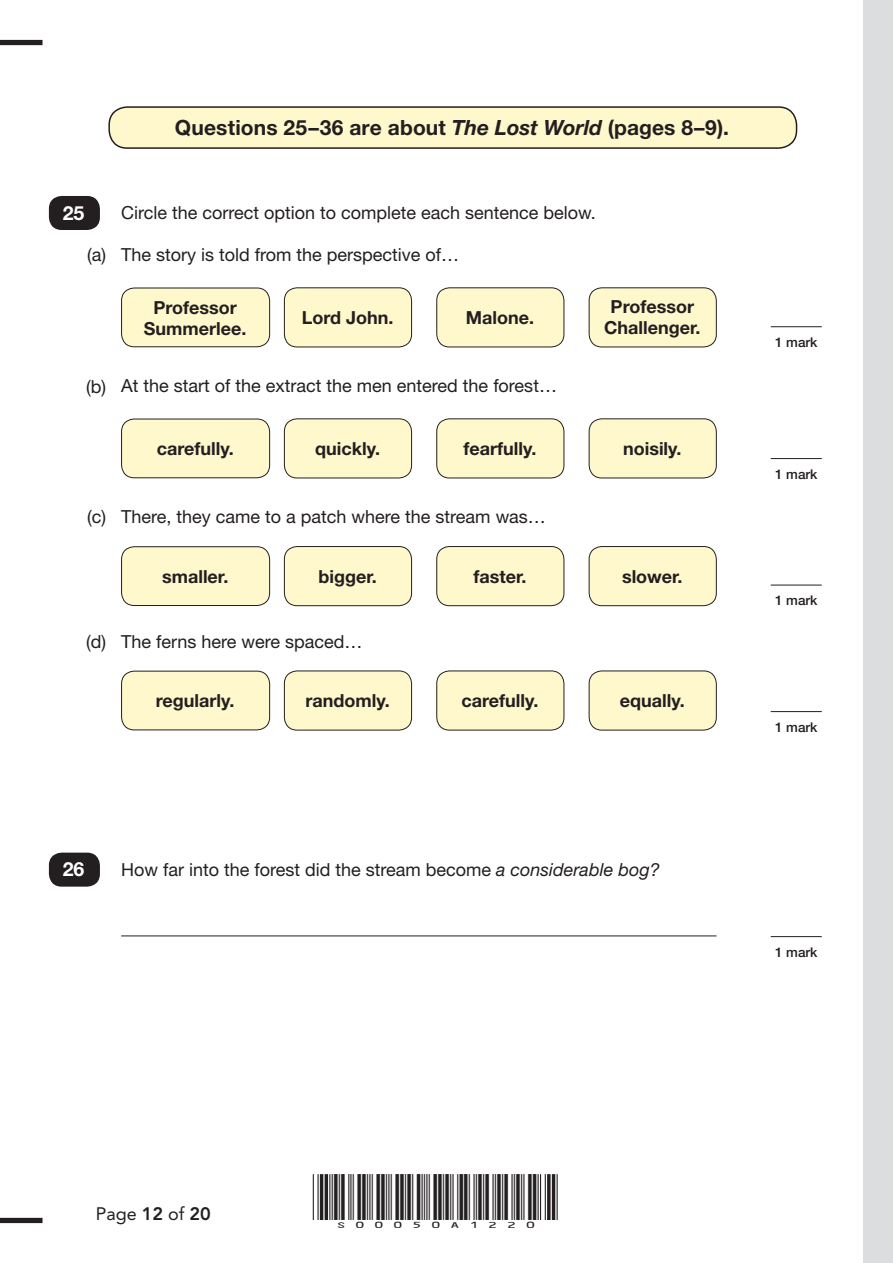
<style>
.page{position:relative;width:893px;height:1263px;background:#fff}
.page>*{position:absolute;margin:0;border:0;box-sizing:border-box;transform-origin:0 0}
.body{font:700 21px "Helvetica Neue LT Std";letter-spacing:.005em;color:#231f20}
.t1{font:700 19.5px "Helvetica Neue LT Std";color:#fff}
.t2{font:18px "Helvetica Neue LT Std";color:#231f20}
.t3{font:700 18px/21px "Helvetica Neue LT Std";color:#231f20;text-align:center}
.t4{font:18px "Avenir LT Std";color:#231f20}
.t5{font:15px "ID Automation HC39 M";color:#231f20;scale:1.3 1}
.t6{font:500 13.5px "Helvetica Neue LT Std";color:#231f20}
.s1{font-style:italic}
.s2{font-weight:800}
</style>
<div class="page">
<div style="left:109px;top:107px;width:687px;height:41px;background:#fff8cc;border-radius:18px"></div>
<div style="left:108px;top:106px;width:689px;height:43px;border:2px solid #231f20;border-radius:18px"></div>
<div style="left:122px;top:288px;width:148px;height:59px;background:#fff8cc;border-radius:13px"></div>
<div style="left:121px;top:288px;width:149px;height:59px;border:1px solid #231f20;border-radius:13px"></div>
<div style="left:284px;top:288px;width:128px;height:59px;background:#fff8cc;border-radius:13px"></div>
<div style="left:284px;top:288px;width:128px;height:59px;border:1px solid #231f20;border-radius:13px"></div>
<div style="left:437px;top:288px;width:127px;height:59px;background:#fff8cc;border-radius:13px"></div>
<div style="left:437px;top:288px;width:127px;height:59px;border:1px solid #231f20;border-radius:13px"></div>
<div style="left:589px;top:288px;width:127px;height:59px;background:#fff8cc;border-radius:13px"></div>
<div style="left:589px;top:288px;width:127px;height:59px;border:1px solid #231f20;border-radius:13px"></div>
<div style="left:122px;top:419px;width:148px;height:59px;background:#fff8cc;border-radius:13px"></div>
<div style="left:121px;top:419px;width:149px;height:59px;border:1px solid #231f20;border-radius:13px"></div>
<div style="left:284px;top:419px;width:128px;height:59px;background:#fff8cc;border-radius:13px"></div>
<div style="left:284px;top:419px;width:128px;height:59px;border:1px solid #231f20;border-radius:13px"></div>
<div style="left:437px;top:419px;width:127px;height:59px;background:#fff8cc;border-radius:13px"></div>
<div style="left:437px;top:419px;width:127px;height:59px;border:1px solid #231f20;border-radius:13px"></div>
<div style="left:589px;top:419px;width:127px;height:59px;background:#fff8cc;border-radius:13px"></div>
<div style="left:589px;top:419px;width:127px;height:59px;border:1px solid #231f20;border-radius:13px"></div>
<div style="left:122px;top:547px;width:148px;height:58px;background:#fff8cc;border-radius:13px"></div>
<div style="left:121px;top:546px;width:149px;height:60px;border:1px solid #231f20;border-radius:13px"></div>
<div style="left:284px;top:546px;width:128px;height:60px;background:#fff8cc;border-radius:13px"></div>
<div style="left:284px;top:546px;width:128px;height:60px;border:1px solid #231f20;border-radius:13px"></div>
<div style="left:437px;top:546px;width:127px;height:60px;background:#fff8cc;border-radius:13px"></div>
<div style="left:437px;top:546px;width:127px;height:60px;border:1px solid #231f20;border-radius:13px"></div>
<div style="left:589px;top:546px;width:127px;height:60px;background:#fff8cc;border-radius:13px"></div>
<div style="left:589px;top:546px;width:127px;height:60px;border:1px solid #231f20;border-radius:13px"></div>
<div style="left:122px;top:671px;width:148px;height:59px;background:#fff8cc;border-radius:13px"></div>
<div style="left:121px;top:671px;width:149px;height:59px;border:1px solid #231f20;border-radius:13px"></div>
<div style="left:284px;top:671px;width:128px;height:59px;background:#fff8cc;border-radius:13px"></div>
<div style="left:284px;top:671px;width:128px;height:59px;border:1px solid #231f20;border-radius:13px"></div>
<div style="left:437px;top:671px;width:127px;height:59px;background:#fff8cc;border-radius:13px"></div>
<div style="left:437px;top:671px;width:127px;height:59px;border:1px solid #231f20;border-radius:13px"></div>
<div style="left:589px;top:671px;width:127px;height:59px;background:#fff8cc;border-radius:13px"></div>
<div style="left:589px;top:671px;width:127px;height:59px;border:1px solid #231f20;border-radius:13px"></div>
<div style="left:49px;top:196px;width:51px;height:34px;background:#231f20;border-radius:13px"></div>
<hr style="left:771px;top:711px;width:51px;height:1px;background:#231f20">
<hr style="left:771px;top:585px;width:51px;height:1px;background:#231f20">
<hr style="left:771px;top:458px;width:51px;height:1px;background:#231f20">
<hr style="left:771px;top:326px;width:51px;height:1px;background:#231f20">
<div style="left:49px;top:853px;width:51px;height:34px;background:#231f20;border-radius:13px"></div>
<hr style="left:121px;top:935px;width:595px;height:1px;background:#231f20">
<hr style="left:771px;top:936px;width:51px;height:1px;background:#231f20">
<hr style="left:329px;top:1174px;width:1px;height:46px;background:#231f20">
<hr style="left:317px;top:1174px;width:2px;height:46px;background:#231f20">
<hr style="left:313px;top:1174px;width:1px;height:46px;background:#231f20">
<hr style="left:325px;top:1174px;width:3px;height:46px;background:#231f20">
<hr style="left:320px;top:1174px;width:3px;height:46px;background:#231f20">
<hr style="left:557px;top:1174px;width:1px;height:46px;background:#231f20">
<hr style="left:545px;top:1174px;width:1px;height:46px;background:#231f20">
<hr style="left:540px;top:1174px;width:1px;height:46px;background:#231f20">
<hr style="left:552px;top:1174px;width:3px;height:46px;background:#231f20">
<svg style="left:547px;top:1174px;width:4px;height:46px"></svg>
<div style="left:0;top:40px;width:43px;height:5px;background:#231f20"></div>
<div style="left:0;top:1218px;width:43px;height:5px;background:#231f20"></div>
<div style="left:863px;top:0;width:30px;height:1263px;background:#dcdddf"></div>
<p class="body" style="left:175px;top:115px;width:556px">Questions 25–36 are about <span class="s1">The Lost World</span> (pages 8–9).</p>
<p class="t1" style="left:63px;top:201px;width:23px">25</p>
<p class="t2" style="left:87px;top:244px;width:20px">(a)</p>
<p class="t2" style="left:121px;top:202px;width:476px">Circle the correct option to complete each sentence below.</p>
<p class="t2" style="left:121px;top:244px;width:340px">The story is told from the perspective of…</p>
<p class="t3" style="left:144px;top:297px;width:104px">Professor<br>Summerlee.</p>
<p class="t3" style="left:302px;top:306px;width:93px">Lord John.</p>
<p class="t3" style="left:466px;top:306px;width:70px">Malone.</p>
<p class="t3" style="left:604px;top:296px;width:98px">Professor<br>Challenger.</p>
<p class="t6" style="left:775px;top:334px;width:44px">1 mark</p>
<p class="t2" style="left:86px;top:376px;width:21px">(b)</p>
<p class="t2" style="left:121px;top:375px;width:437px">At the start of the extract the men entered the forest…</p>
<p class="t3" style="left:157px;top:437px;width:78px">carefully.</p>
<p class="t3" style="left:315px;top:437px;width:66px">quickly.</p>
<p class="t3" style="left:463px;top:437px;width:74px">fearfully.</p>
<p class="t3" style="left:623px;top:437px;width:60px">noisily.</p>
<p class="t6" style="left:775px;top:466px;width:44px">1 mark</p>
<p class="t2" style="left:87px;top:506px;width:20px">(c)</p>
<p class="t2" style="left:121px;top:506px;width:426px">There, they came to a patch where the stream was…</p>
<p class="t3" style="left:162px;top:565px;width:68px">smaller.</p>
<p class="t3" style="left:318px;top:565px;width:60px">bigger.</p>
<p class="t3" style="left:473px;top:565px;width:55px">faster.</p>
<p class="t3" style="left:622px;top:565px;width:62px">slower.</p>
<p class="t6" style="left:775px;top:592px;width:44px">1 mark</p>
<p class="t2" style="left:86px;top:631px;width:21px">(d)</p>
<p class="t2" style="left:121px;top:631px;width:243px">The ferns here were spaced…</p>
<p class="t3" style="left:156px;top:690px;width:80px">regularly.</p>
<p class="t3" style="left:305px;top:690px;width:86px">randomly.</p>
<p class="t3" style="left:461px;top:690px;width:78px">carefully.</p>
<p class="t3" style="left:620px;top:690px;width:66px">equally.</p>
<p class="t6" style="left:775px;top:719px;width:44px">1 mark</p>
<p class="t1" style="left:63px;top:857px;width:23px">26</p>
<p class="t2" style="left:121px;top:859px;width:540px">How far into the forest did the stream become <span class="s1">a considerable bog?</span></p>
<p class="t6" style="left:775px;top:944px;width:44px">1 mark</p>
<p class="t4" style="left:96px;top:1204px;width:117px">Page <span class="s2">12</span> of <span class="s2">20</span></p>
<p class="t5" style="left:332px;top:1206px;width:162px">S00050A1220</p>
</div>
